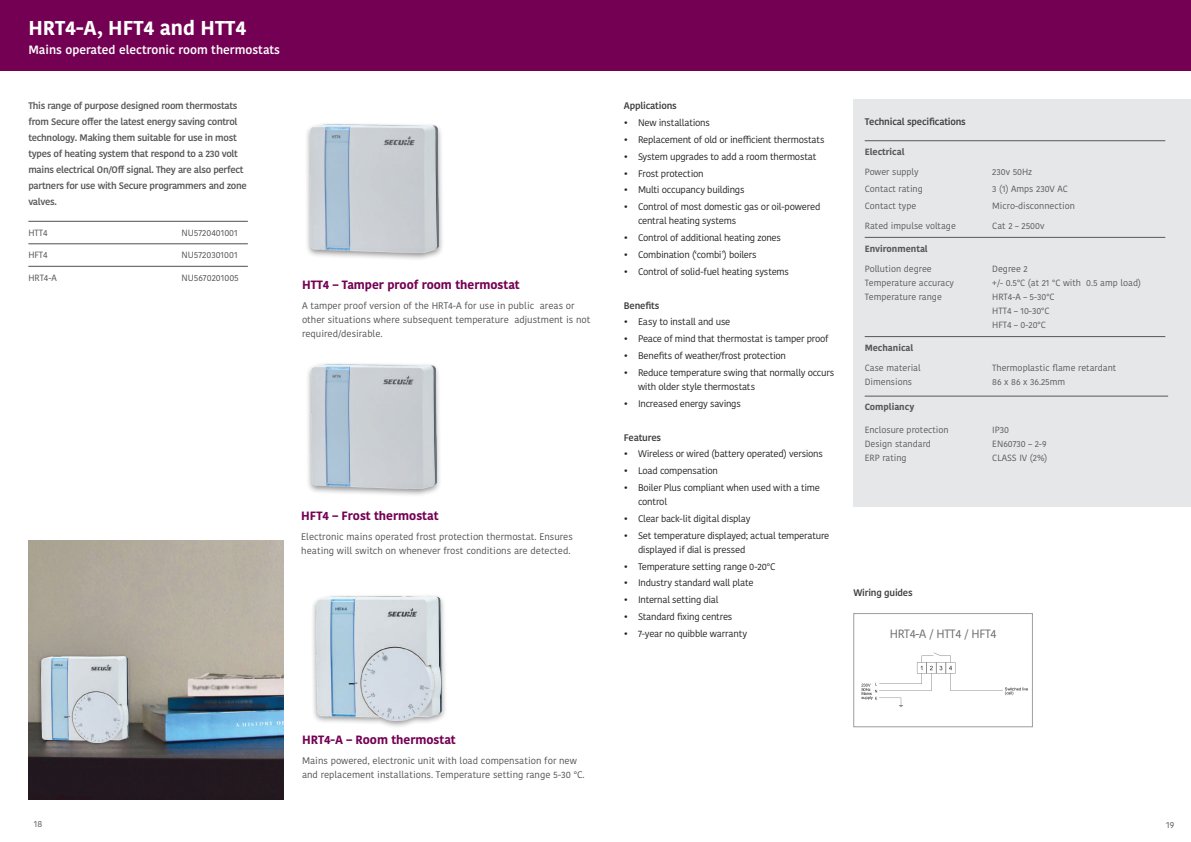
<style>
.page{position:relative;width:1191px;height:842px;background:#fff}
.page>*{position:absolute;margin:0;border:0;box-sizing:border-box;transform-origin:0 0}
.t1{font:700 20px "Kohinoor Devanagari";color:#fff}
.t2{font:700 12px "Kohinoor Devanagari";color:#740053}
.t3{font:600 12px "Kohinoor Devanagari";color:#fff}
.t4{font:12px "Kohinoor Devanagari";letter-spacing:-.02em;color:#69696c}
.t5{font:9.5px/14px "Kohinoor Devanagari";letter-spacing:-.025em;color:#231f20}
.t6{font:9.5px/14.2px "Kohinoor Devanagari";color:#514f4f}
.t7{font:600 9.5px/16px "Kohinoor Devanagari";letter-spacing:-.03em;color:#57585a}
.t8{font:600 9.5px "Kohinoor Devanagari";letter-spacing:-.02em;color:#3e3e3f}
.t9{font:9px/14px "Kohinoor Devanagari";color:#57585a}
.t10{font:9px "Kohinoor Devanagari";color:#514f4f}
.t11{font:700 9px "Kohinoor Devanagari";color:#57585a}
</style>
<div class="page">
<div style="left:0;top:0;width:1191px;height:71px;background:#740053"></div>
<div style="left:310px;top:593px;width:137px;height:136px;background:#231f20;opacity:.5"></div>
<img style="left:316px;top:596px;width:126px;height:124px">
<div style="left:306px;top:362px;width:136px;height:135px;background:#231f20;opacity:.5"></div>
<img style="left:312px;top:365px;width:124px;height:124px">
<img style="left:28px;top:540px;width:255px;height:259px">
<div style="left:37px;top:654px;width:95px;height:94px;background:#231f20;opacity:.5"></div>
<img style="left:41px;top:656px;width:87px;height:86px">
<hr style="left:28px;top:221px;width:220px;height:1px;background:#514f4f">
<hr style="left:28px;top:244px;width:220px;height:1px;background:#514f4f">
<hr style="left:28px;top:266px;width:220px;height:1px;background:#514f4f">
<div style="left:304px;top:122px;width:141px;height:139px;background:#231f20;opacity:.5"></div>
<img style="left:310px;top:125px;width:129px;height:128px">
<img style="left:861px;top:652px;width:167px;height:56px">
<div style="left:853px;top:613px;width:179px;height:114px;border:1px solid #9e9e9e"></div>
<div style="left:853px;top:99px;width:338px;height:407px;background:#e6e7e9"></div>
<hr style="left:864px;top:141px;width:301px;height:1px;background:#57585a">
<hr style="left:864px;top:237px;width:301px;height:1px;background:#57585a">
<hr style="left:864px;top:336px;width:301px;height:1px;background:#57585a">
<hr style="left:864px;top:396px;width:304px;height:1px;background:#57585a">
<h1 class="t1" style="left:28px;top:10px;width:219px">HRT4-A, HFT4 and HTT4</h1>
<p class="t3" style="left:28px;top:43px;width:253px">Mains operated electronic room thermostats</p>
<p class="t7" style="left:28px;top:98px;width:220px">This range of purpose designed room thermostats from Secure offer the latest energy saving control technology. Making them suitable for use in most types of heating system that respond to a 230 volt mains electrical On/Off signal. They are also perfect partners for use with Secure programmers and zone valves.</p>
<p class="t10" style="left:28px;top:227px;width:21px">HTT4</p>
<p class="t10" style="left:181px;top:227px;width:58px">NU5720401001</p>
<p class="t10" style="left:28px;top:250px;width:21px">HFT4</p>
<p class="t10" style="left:181px;top:250px;width:58px">NU5720301001</p>
<p class="t10" style="left:28px;top:272px;width:30px">HRT4-A</p>
<p class="t10" style="left:181px;top:272px;width:59px">NU5670201005</p>
<p class="t2" style="left:302px;top:274px;width:219px">HTT4 – Tamper proof room thermostat</p>
<p class="t6" style="left:302px;top:299px;width:290px">A tamper proof version of the HRT4-A for use in public areas or other situations where subsequent temperature adjustment is not required/desirable.</p>
<p class="t2" style="left:301px;top:505px;width:139px">HFT4 – Frost thermostat</p>
<p class="t6" style="left:301px;top:529px;width:273px">Electronic mains operated frost protection thermostat. Ensures heating will switch on whenever frost conditions are detected.</p>
<p class="t8" style="left:624px;top:100px;width:54px">Applications</p>
<p class="t5" style="left:624px;top:116px;width:88px">• New installations</p>
<p class="t5" style="left:624px;top:133px;width:202px">• Replacement of old or inefficient thermostats</p>
<p class="t5" style="left:624px;top:149px;width:194px">• System upgrades to add a room thermostat</p>
<p class="t5" style="left:624px;top:166px;width:81px">• Frost protection</p>
<p class="t5" style="left:624px;top:183px;width:122px">• Multi occupancy buildings</p>
<p class="t5" style="left:638px;top:200px;width:184px;text-indent:-14px">• Control of most domestic gas or oil-powered central heating systems</p>
<p class="t5" style="left:624px;top:231px;width:159px">• Control of additional heating zones</p>
<p class="t5" style="left:624px;top:248px;width:134px">• Combination (‘combi’) boilers</p>
<p class="t5" style="left:624px;top:264px;width:167px">• Control of solid-fuel heating systems</p>
<p class="t8" style="left:624px;top:300px;width:37px">Benefits</p>
<p class="t5" style="left:624px;top:315px;width:108px">• Easy to install and use</p>
<p class="t5" style="left:624px;top:332px;width:206px">• Peace of mind that thermostat is tamper proof</p>
<p class="t5" style="left:624px;top:349px;width:164px">• Benefits of weather/frost protection</p>
<p class="t5" style="left:638px;top:366px;width:198px;text-indent:-14px">• Reduce temperature swing that normally occurs with older style thermostats</p>
<p class="t5" style="left:624px;top:396px;width:119px">• Increased energy savings</p>
<p class="t8" style="left:624px;top:432px;width:39px">Features</p>
<p class="t5" style="left:624px;top:447px;width:201px">• Wireless or wired (battery operated) versions</p>
<p class="t5" style="left:624px;top:464px;width:96px">• Load compensation</p>
<p class="t5" style="left:638px;top:481px;width:183px;text-indent:-14px">• Boiler Plus compliant when used with a time control</p>
<p class="t5" style="left:624px;top:512px;width:128px">• Clear back-lit digital display</p>
<p class="t5" style="left:638px;top:528px;width:193px;text-indent:-14px">• Set temperature displayed; actual temperature displayed if dial is pressed</p>
<p class="t5" style="left:624px;top:559px;width:153px">• Temperature setting range 0-20°C</p>
<p class="t5" style="left:624px;top:576px;width:131px">• Industry standard wall plate</p>
<p class="t5" style="left:624px;top:593px;width:96px">• Internal setting dial</p>
<p class="t5" style="left:624px;top:610px;width:110px">• Standard fixing centres</p>
<p class="t5" style="left:624px;top:627px;width:125px">• 7-year no quibble warranty</p>
<p class="t8" style="left:864px;top:116px;width:103px">Technical specifications</p>
<p class="t11" style="left:864px;top:144px;width:41px">Electrical</p>
<p class="t9" style="left:864px;top:165px;width:56px">Power supply</p>
<p class="t9" style="left:992px;top:165px;width:42px">230v 50Hz</p>
<p class="t9" style="left:864px;top:182px;width:60px">Contact rating</p>
<p class="t9" style="left:992px;top:182px;width:77px">3 (1) Amps 230V AC</p>
<p class="t9" style="left:864px;top:199px;width:53px">Contact type</p>
<p class="t9" style="left:992px;top:199px;width:84px">Micro-disconnection</p>
<p class="t9" style="left:864px;top:219px;width:93px">Rated impulse voltage</p>
<p class="t9" style="left:992px;top:219px;width:54px">Cat 2 – 2500v</p>
<p class="t11" style="left:864px;top:240px;width:65px">Environmental</p>
<p class="t9" style="left:864px;top:261px;width:69px">Pollution degree</p>
<p class="t9" style="left:992px;top:261px;width:37px">Degree 2</p>
<p class="t9" style="left:864px;top:276px;width:91px">Temperature accuracy</p>
<p class="t9" style="left:992px;top:276px;width:150px">+/- 0.5°C (at 21 °C with 0.5 amp load)</p>
<p class="t9" style="left:864px;top:290px;width:79px">Temperature range</p>
<p class="t9" style="left:992px;top:290px;width:64px">HRT4-A – 5-30°C<br>HTT4 – 10-30°C<br>HFT4 – 0-20°C</p>
<p class="t11" style="left:864px;top:340px;width:50px">Mechanical</p>
<p class="t9" style="left:864px;top:361px;width:58px">Case material</p>
<p class="t9" style="left:992px;top:361px;width:125px">Thermoplastic flame retardant</p>
<p class="t9" style="left:864px;top:375px;width:49px">Dimensions</p>
<p class="t9" style="left:992px;top:375px;width:74px">86 x 86 x 36.25mm</p>
<p class="t11" style="left:864px;top:399px;width:51px">Compliancy</p>
<p class="t9" style="left:864px;top:423px;width:86px">Enclosure protection</p>
<p class="t9" style="left:992px;top:423px;width:18px">IP30</p>
<p class="t9" style="left:864px;top:437px;width:68px">Design standard</p>
<p class="t9" style="left:992px;top:437px;width:56px">EN60730 – 2-9</p>
<p class="t9" style="left:864px;top:451px;width:43px">ERP rating</p>
<p class="t9" style="left:992px;top:451px;width:57px">CLASS IV (2%)</p>
<p class="t8" style="left:853px;top:587px;width:61px">Wiring guides</p>
<p class="t4" style="left:889px;top:627px;width:108px">HRT4-A / HTT4 / HFT4</p>
<p class="t2" style="left:302px;top:729px;width:155px">HRT4-A – Room thermostat</p>
<p class="t6" style="left:302px;top:753px;width:284px">Mains powered, electronic unit with load compensation for new and replacement installations. Temperature setting range 5-30 °C.</p>
<p class="t9" style="left:34px;top:817px;width:10px">18</p>
<p class="t9" style="left:1166px;top:817px;width:10px">19</p>
</div>
